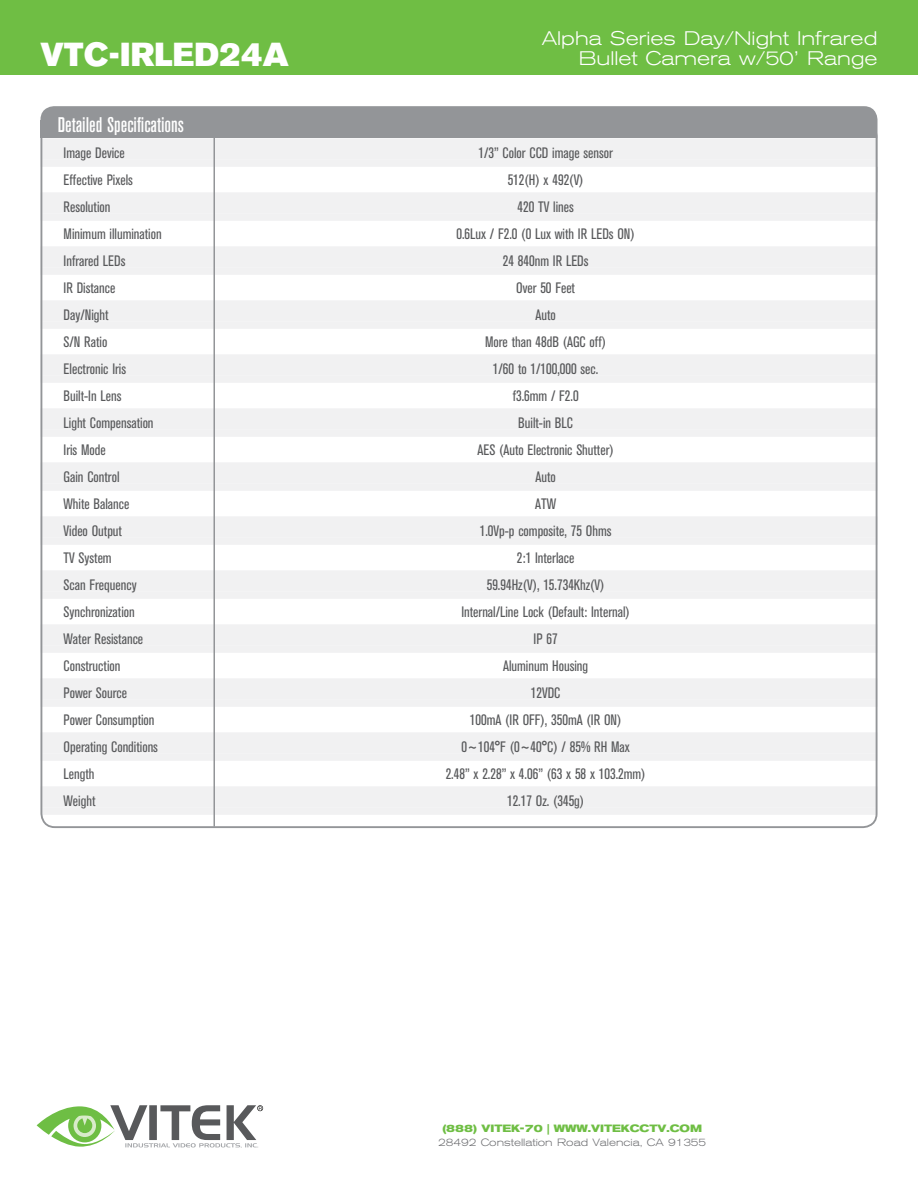
<style>
.page{position:relative;width:918px;height:1188px;background:#fff}
.page>*{position:absolute;margin:0;border:0;box-sizing:border-box;transform-origin:0 0}
.t1{font:33px "Akzidenz Grotesk BE Super";letter-spacing:.01em;color:#fff}
.t2{font:500 condensed 21px "Akzidenz Grotesk BE";color:#fff}
.t3{font:300 expanded 19.5px/19.5px "Akzidenz Grotesk BE";color:#fff;text-align:right}
.t4{font:condensed 15px/27px "Akzidenz Grotesk BE";color:#58595b}
.t5{font:300 expanded 10.5px "Akzidenz Grotesk BE";color:#6d6e71}
.t6{font:700 expanded 10.5px "Akzidenz Grotesk BE";color:#6fbe44}
</style>
<div class="page">
<svg style="left:37px;top:1105px;width:226px;height:43px"></svg>
<div style="left:0;top:0;width:918px;height:75px;background:#6fbe44"></div>
<div style="left:40px;top:106px;width:838px;height:125px;background:#939598;border-radius:14px"></div>
<div style="left:40px;top:137px;width:838px;height:690px;background:#fff"></div>
<div style="left:40px;top:138px;width:838px;height:21px;background:#f1f1f2"></div>
<div style="left:40px;top:159px;width:838px;height:8px;background:#f1f1f2"></div>
<div style="left:40px;top:192px;width:838px;height:21px;background:#f1f1f2"></div>
<div style="left:40px;top:213px;width:838px;height:8px;background:#f1f1f2"></div>
<div style="left:40px;top:246px;width:838px;height:21px;background:#f1f1f2"></div>
<div style="left:40px;top:267px;width:838px;height:8px;background:#f1f1f2"></div>
<div style="left:40px;top:300px;width:838px;height:21px;background:#f1f1f2"></div>
<div style="left:40px;top:321px;width:838px;height:8px;background:#f1f1f2"></div>
<div style="left:40px;top:354px;width:838px;height:21px;background:#f1f1f2"></div>
<div style="left:40px;top:375px;width:838px;height:8px;background:#f1f1f2"></div>
<div style="left:40px;top:408px;width:838px;height:21px;background:#f1f1f2"></div>
<div style="left:40px;top:429px;width:838px;height:8px;background:#f1f1f2"></div>
<div style="left:40px;top:462px;width:838px;height:21px;background:#f1f1f2"></div>
<div style="left:40px;top:483px;width:838px;height:8px;background:#f1f1f2"></div>
<div style="left:40px;top:516px;width:838px;height:21px;background:#f1f1f2"></div>
<div style="left:40px;top:537px;width:838px;height:8px;background:#f1f1f2"></div>
<div style="left:40px;top:570px;width:838px;height:21px;background:#f1f1f2"></div>
<div style="left:40px;top:591px;width:838px;height:8px;background:#f1f1f2"></div>
<div style="left:40px;top:624px;width:838px;height:21px;background:#f1f1f2"></div>
<div style="left:40px;top:645px;width:838px;height:8px;background:#f1f1f2"></div>
<div style="left:40px;top:678px;width:838px;height:21px;background:#f1f1f2"></div>
<div style="left:40px;top:699px;width:838px;height:8px;background:#f1f1f2"></div>
<div style="left:40px;top:732px;width:838px;height:21px;background:#f1f1f2"></div>
<div style="left:40px;top:753px;width:838px;height:8px;background:#f1f1f2"></div>
<div style="left:40px;top:786px;width:838px;height:21px;background:#f1f1f2"></div>
<div style="left:40px;top:807px;width:838px;height:8px;background:#f1f1f2"></div>
<div style="left:40px;top:120px;width:838px;height:18px;background:#939598"></div>
<hr style="left:213px;top:122px;width:2px;height:705px;background:#939598">
<h1 class="t1" style="left:40px;top:36px;width:250px">VTC-IRLED24A</h1>
<h3 class="t3" style="left:542px;top:29px;width:337px">Alpha Series Day/Night Infrared<br>Bullet Camera w/50’ Range</h3>
<h2 class="t2" style="left:58px;top:113px;width:128px">Detailed Specifications</h2>
<p class="t4" style="left:64px;top:139px;width:100px">Image Device<br>Effective Pixels<br>Resolution<br>Minimum illumination<br>Infrared LEDs<br>IR Distance<br>Day/Night<br>S/N Ratio<br>Electronic Iris<br>Built-In Lens<br>Light Compensation<br>Iris Mode<br>Gain Control<br>White Balance<br>Video Output<br>TV System<br>Scan Frequency<br>Synchronization<br>Water Resistance<br>Construction<br>Power Source<br>Power Consumption<br>Operating Conditions<br>Length<br>Weight</p>
<p class="t4" style="left:446px;top:139px;width:201px;text-align:center">1/3” Color CCD image sensor<br>512(H) x 492(V)<br>420 TV lines<br>0.6Lux / F2.0 (0 Lux with IR LEDs ON)<br>24 840nm IR LEDs<br>Over 50 Feet<br>Auto<br>More than 48dB (AGC off)<br>1/60 to 1/100,000 sec.<br>f3.6mm / F2.0<br>Built-in BLC<br>AES (Auto Electronic Shutter)<br>Auto<br>ATW<br>1.0Vp-p composite, 75 Ohms<br>2:1 Interlace<br>59.94Hz(V), 15.734Khz(V)<br>Internal/Line Lock (Default: Internal)<br>IP 67<br>Aluminum Housing<br>12VDC<br>100mA (IR OFF), 350mA (IR ON)<br>0~104°F (0~40°C) / 85% RH Max<br>2.48” x 2.28” x 4.06” (63 x 58 x 103.2mm)<br>12.17 Oz. (345g)</p>
<p class="t6" style="left:442px;top:1122px;width:261px">(888) VITEK-70 | WWW.VITEKCCTV.COM</p>
<p class="t5" style="left:438px;top:1136px;width:270px">28492 Constellation Road Valencia, CA 91355</p>
</div>
